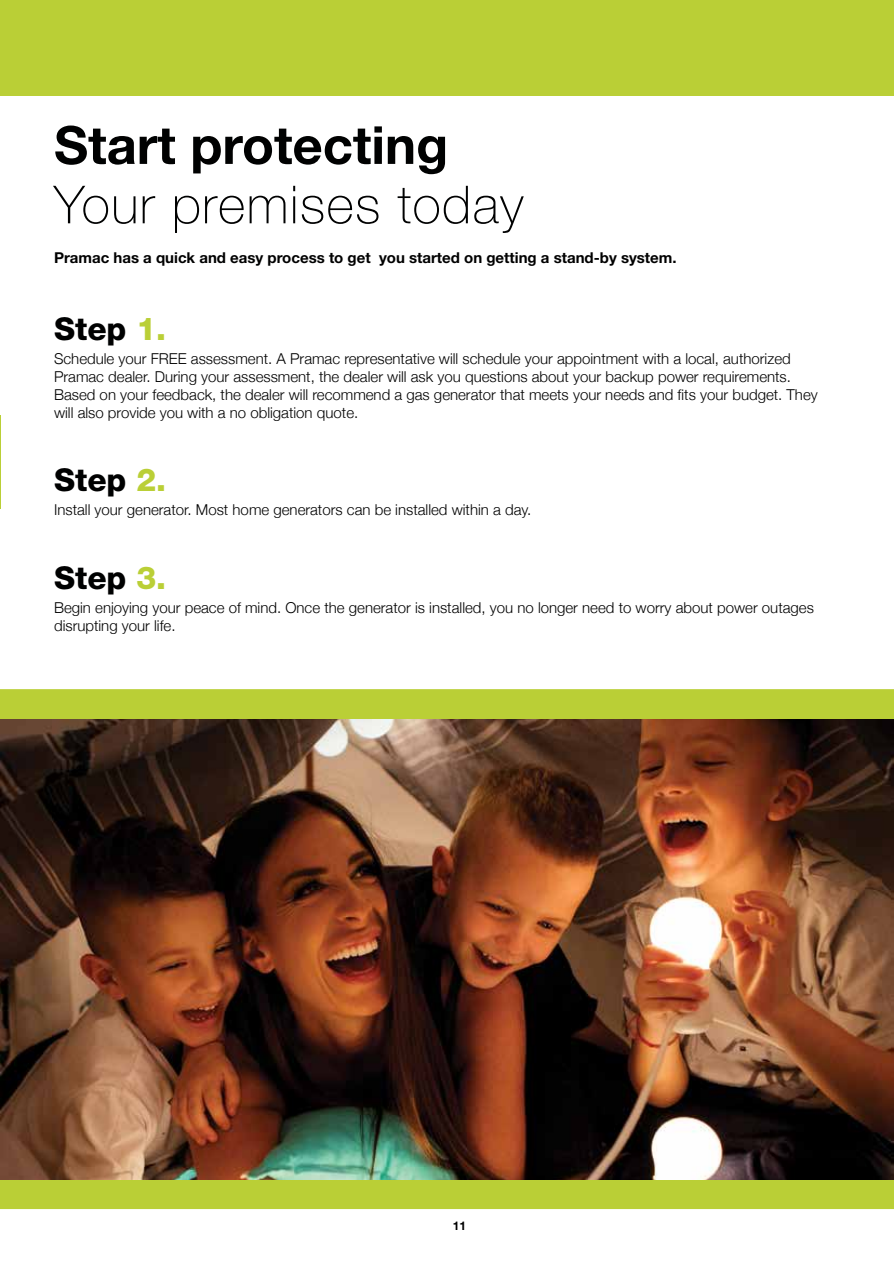
<style>
.page{position:relative;width:894px;height:1263px;background:#fff}
.page>*{position:absolute;margin:0;border:0;box-sizing:border-box;transform-origin:0 0}
.t1{font:100 52.5px "Helvetica Neue";letter-spacing:.025em;color:#000101}
.t2{font:700 52.5px "Helvetica Neue";color:#000101}
.t3{font:800 31.5px "Helvetica Neue";color:#000101}
.t4{font:300 15px/18px "Helvetica Neue";color:#000101}
.t5{font:700 15px "Helvetica Neue";color:#000101}
.t6{font:700 12px "Helvetica Neue";color:#000}
.s1{color:#bacf36}
</style>
<div class="page">
<hr style="left:0;top:415px;width:1px;height:93px;background:#bacf36">
<div style="left:0;top:1179px;width:893px;height:30px;background:#bacf36"></div>
<div style="left:0;top:689px;width:893px;height:30px;background:#bacf36"></div>
<div style="left:0;top:0;width:893px;height:95px;background:#bacf36"></div>
<img style="left:1px;top:719px;width:892px;height:460px">
<h1 class="t2" style="left:54px;top:113px;width:395px">Start protecting</h1>
<h1 class="t1" style="left:54px;top:175px;width:471px">Your premises today</h1>
<p class="t5" style="left:54px;top:248px;width:623px">Pramac has a quick and easy process to get you started on getting a stand-by system.</p>
<h2 class="t3" style="left:54px;top:309px;width:114px">Step <span class="s1">1.</span></h2>
<p class="t4" style="left:54px;top:349px;width:765px">Schedule your FREE assessment. A Pramac representative will schedule your appointment with a local, authorized Pramac dealer. During your assessment, the dealer will ask you questions about your backup power requirements.<br>Based on your feedback, the dealer will recommend a gas generator that meets your needs and fits your budget. They will also provide you with a no obligation quote.</p>
<h2 class="t3" style="left:54px;top:461px;width:114px">Step <span class="s1">2.</span></h2>
<p class="t4" style="left:54px;top:501px;width:478px">Install your generator. Most home generators can be installed within a day.</p>
<h2 class="t3" style="left:54px;top:559px;width:114px">Step <span class="s1">3.</span></h2>
<p class="t4" style="left:54px;top:598px;width:761px">Begin enjoying your peace of mind. Once the generator is installed, you no longer need to worry about power outages disrupting your life.</p>
<p class="t6" style="left:452px;top:1218px;width:15px">11</p>
</div>
